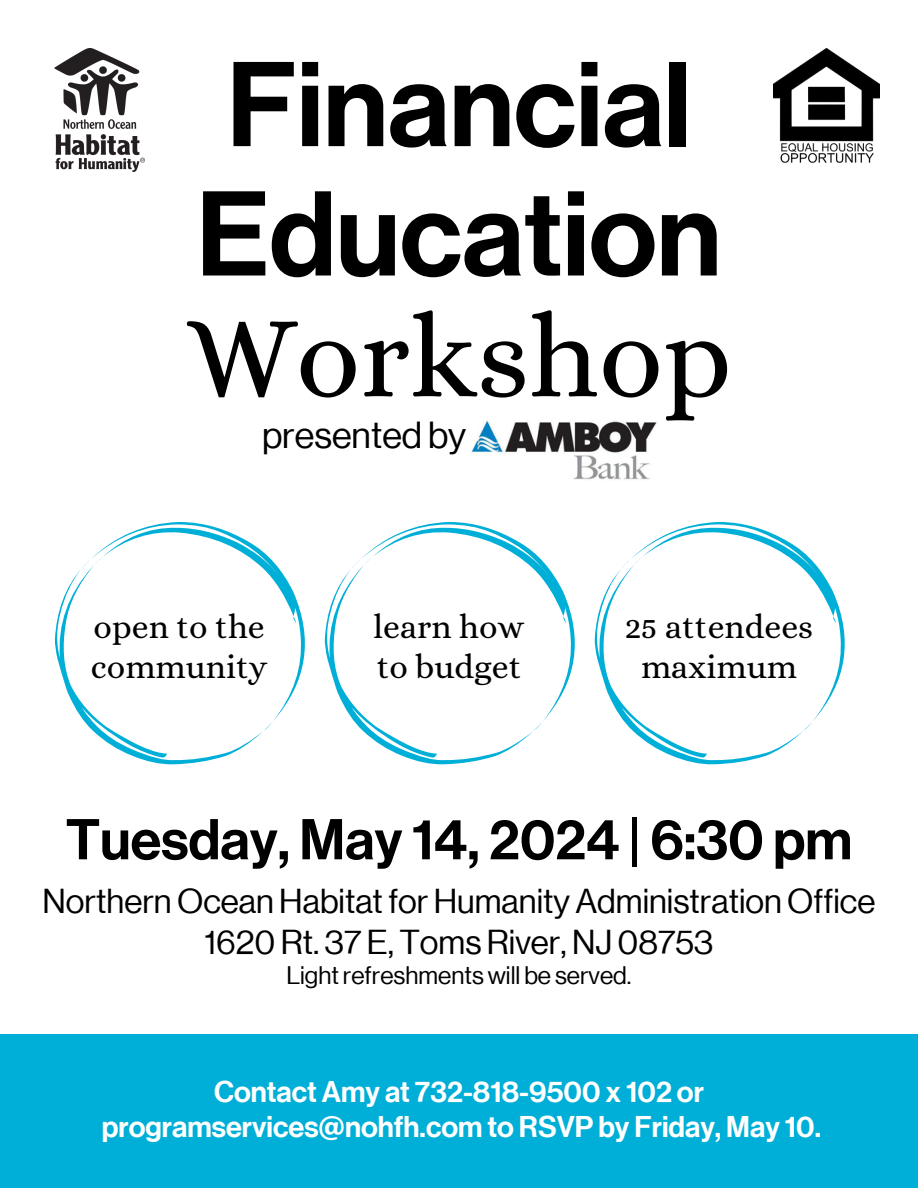
<style>
.page{position:relative;width:918px;height:1188px;background:#fff}
.page>*{position:absolute;margin:0;border:0;box-sizing:border-box;transform-origin:0 0}
.t1{font:500 117.75px/129.3px "Neue Haas Grotesk Display";color:#000}
.t2{font:117.75px "Alice";color:#000}
.t3{font:500 56.25px "Neue Haas Grotesk Display";color:#000}
.t4{font:36.75px "Neue Haas Grotesk Display";color:#000}
.t5{font:33.75px/40.5px "Neue Haas Grotesk Display";color:#000;text-align:center}
.t6{font:33.75px/40.5px "Alice";color:#000}
.t7{font:500 29.25px/34.8px "Neue Haas Grotesk Display";color:#fff;text-align:center}
.t8{font:24.75px "Neue Haas Grotesk Display";color:#000}
</style>
<div class="page">
<div style="left:0;top:1034px;width:918px;height:154px;background:#00afd7"></div>
<svg style="left:55px;top:522px;width:250px;height:243px"></svg>
<svg style="left:325px;top:522px;width:250px;height:243px"></svg>
<svg style="left:595px;top:522px;width:250px;height:243px"></svg>
<img style="left:471px;top:420px;width:186px;height:60px">
<img style="left:773px;top:49px;width:106px;height:113px">
<img style="left:54px;top:49px;width:90px;height:122px">
<h1 class="t1" style="left:197px;top:42px;width:526px">Financial<br>Education</h1>
<p class="t2" style="left:186px;top:289px;width:548px">Workshop</p>
<h4 class="t4" style="left:262px;top:414px;width:206px">presented by</h4>
<p class="t6" style="left:91px;top:606px;width:178px">open to the community</p>
<h5 class="t6" style="left:374px;top:606px;width:152px">learn how to budget</h5>
<p class="t6" style="left:625px;top:606px;width:190px;text-align:center">25 attendees maximum</p>
<h5 class="t3" style="left:66px;top:807px;width:788px">Tuesday, May 14, 2024 | 6:30 pm</h5>
<p class="t5" style="left:43px;top:882px;width:834px">Northern Ocean Habitat for Humanity Administration Office<br>1620 Rt. 37 E, Toms River, NJ 08753</p>
<h3 class="t8" style="left:286px;top:962px;width:346px">Light refreshments will be served.</h3>
<h5 class="t7" style="left:102px;top:1075px;width:721px">Contact Amy at 732-818-9500 x 102 or programservices@nohfh.com to RSVP by Friday, May 10.</h5>
</div>
